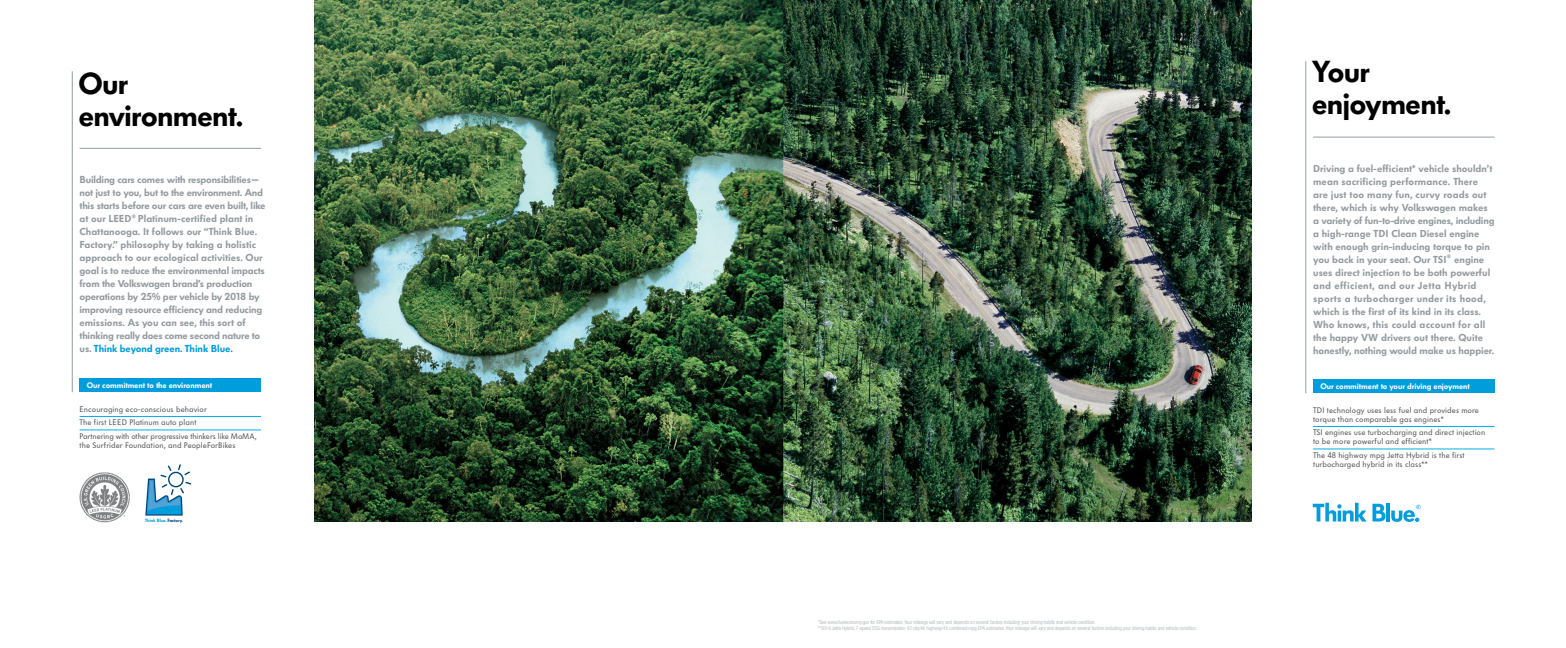
<style>
.page{position:relative;width:1566px;height:648px;background:#fff}
.page>*{position:absolute;margin:0;border:0;box-sizing:border-box;transform-origin:0 0}
.Page_Subhead_blu{font:30px/32px "Volkswagen Headline";letter-spacing:-.025em;color:#000}
.Body_100__430{font:10px/13px "Volkswagen Headline";letter-spacing:-.02em;color:#949ca1}
.Body_100__430-2{font:10px/13px "Volkswagen Headline";color:#949ca1}
.Blue_lined_double_li{font:8px/9px "Volkswagen Copy";letter-spacing:.01em;color:#58595b}
.Blue_lined_double_li-2{font:8px/9px "Volkswagen Copy";letter-spacing:-.01em;color:#58595b}
.Body_100__430-3{font:8px "Volkswagen Headline";letter-spacing:-.01em;color:#fff}
.Legal{font:condensed 5.2px "Helvetica Neue";letter-spacing:-.02em;color:#b9bec2}
.t1{font:4.6px "Volkswagen Headline";letter-spacing:-.015em;color:#009ddc}
.s1{color:#009ddc}
.s2{color:#00447c}
</style>
<div class="page">
<img style="left:80px;top:472px;width:50px;height:51px">
<img style="left:314px;top:0;width:938px;height:522px">
<hr style="left:80px;top:148px;width:181px;height:1px;background:#949ca1">
<hr style="left:72px;top:71px;width:1px;height:321px;background:#949ca1">
<svg style="left:1313px;top:503px;width:108px;height:19px"></svg>
<hr style="left:1306px;top:61px;width:1px;height:332px;background:#949ca1">
<hr style="left:1313px;top:137px;width:182px;height:1px;background:#949ca1">
<div style="left:80px;top:379px;width:181px;height:13px;background:#009ddc"></div>
<div style="left:1313px;top:380px;width:182px;height:13px;background:#009ddc"></div>
<hr style="left:80px;top:416px;width:181px;height:1px;background:#00aeef">
<hr style="left:80px;top:430px;width:181px;height:1px;background:#00aeef">
<hr style="left:1313px;top:426px;width:182px;height:1px;background:#00aeef">
<hr style="left:1313px;top:449px;width:182px;height:1px;background:#00aeef">
<svg style="left:145px;top:464px;width:46px;height:52px"></svg>
<p class="Page_Subhead_blu" style="left:78px;top:67px;width:166px">Our environment.</p>
<p class="Page_Subhead_blu" style="left:1312px;top:56px;width:141px">Your enjoyment.</p>
<p class="Body_100__430-2" style="left:1313px;top:162px;width:183px">Driving a fuel-efficient* vehicle shouldn’t mean sacrificing performance. There are just too many fun, curvy roads out there, which is why Volkswagen makes a variety of fun-to-drive engines, including a high-range TDI Clean Diesel engine with enough grin-inducing torque to pin you back in your seat. Our TSI<sup>®</sup> engine uses direct injection to be both powerful and efficient, and our Jetta Hybrid sports a turbocharger under its hood, which is the first of its kind in its class.<br>Who knows, this could account for all the happy VW drivers out there. Quite honestly, nothing would make us happier.</p>
<p class="Body_100__430" style="left:80px;top:173px;width:187px">Building cars comes with responsibilities— not just to you, but to the environment. And this starts before our cars are even built, like at our LEED<sup>®</sup> Platinum-certified plant in Chattanooga. It follows our “Think Blue.<br>Factory.” philosophy by taking a holistic approach to our ecological activities. Our goal is to reduce the environmental impacts from the Volkswagen brand’s production operations by 25% per vehicle by 2018 by improving resource efficiency and reducing emissions. As you can see, this sort of thinking really does come second nature to us. <span class="s1">Think beyond green. Think Blue.</span></p>
<p class="Body_100__430-3" style="left:87px;top:381px;width:127px">Our commitment to the environment</p>
<p class="Body_100__430-3" style="left:1320px;top:382px;width:151px">Our commitment to your driving enjoyment</p>
<p class="Blue_lined_double_li" style="left:80px;top:405px;width:129px">Encouraging eco-conscious behavior</p>
<p class="Blue_lined_double_li" style="left:80px;top:418px;width:118px">The first LEED Platinum auto plant</p>
<p class="Blue_lined_double_li-2" style="left:80px;top:432px;width:179px">Partnering with other progressive thinkers like MoMA, the Surfrider Foundation, and PeopleForBikes</p>
<p class="t1" style="left:145px;top:518px;width:39px">Think Blue. <span class="s2">Factory.</span></p>
<p class="Legal" style="left:818px;top:619px;width:280px">*See www.fueleconomy.gov for EPA estimates. Your mileage will vary and depends on several factors including your driving habits and vehicle condition.</p>
<p class="Legal" style="left:818px;top:625px;width:381px">**2014 Jetta Hybrid, 7-speed DSG transmission: 42 city/48 highway/45 combined mpg EPA estimates. Your mileage will vary and depends on several factors including your driving habits and vehicle condition.</p>
<p class="Blue_lined_double_li" style="left:1313px;top:406px;width:167px">TDI technology uses less fuel and provides more torque than comparable gas engines*</p>
<p class="Blue_lined_double_li" style="left:1313px;top:428px;width:174px">TSI engines use turbocharging and direct injection to be more powerful and efficient*</p>
<p class="Blue_lined_double_li" style="left:1313px;top:451px;width:153px">The 48 highway mpg Jetta Hybrid is the first turbocharged hybrid in its class**</p>
</div>
